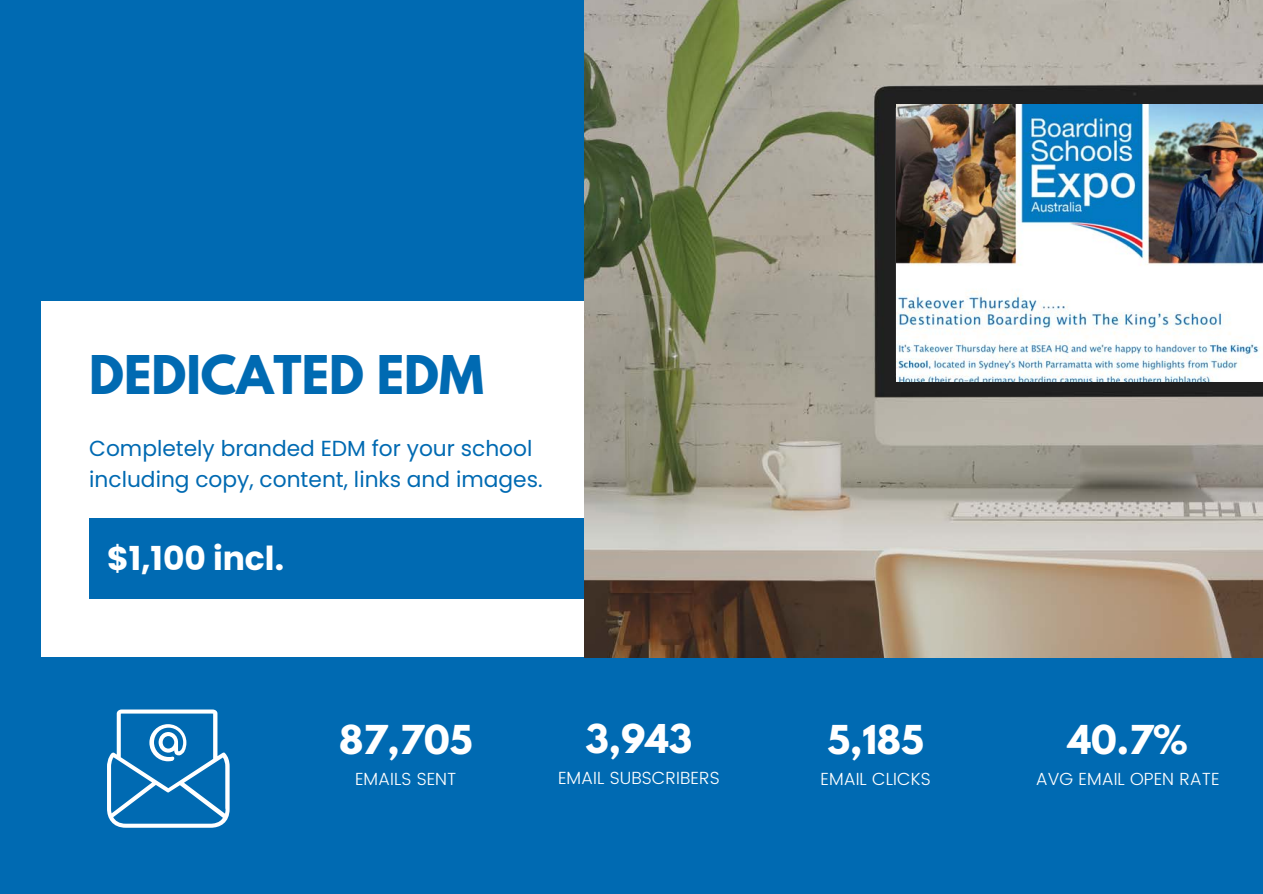
<style>
.page{position:relative;width:1263px;height:894px;background:#fff}
.page>*{position:absolute;margin:0;border:0;box-sizing:border-box;transform-origin:0 0}
.t1{font:700 47.25px "League Spartan";color:#006ab2}
.t2{font:700 35.25px "League Spartan";color:#fff}
.t3{font:700 35.1px "League Spartan";color:#fff}
.t4{font:700 33px "Poppins";color:#fff}
.t5{font:21.75px/30.3px "Poppins";color:#006ab2}
.t6{font:300 17.55px "Poppins";color:#fff}
</style>
<div class="page">
<div style="left:0;top:0;width:1263px;height:893px;background:#006ab2"></div>
<div style="left:41px;top:301px;width:1222px;height:356px;background:#fff"></div>
<div style="left:89px;top:518px;width:575px;height:81px;background:#006ab2"></div>
<svg style="left:107px;top:709px;width:123px;height:118px"></svg>
<img style="left:584px;top:0;width:679px;height:657px">
<img style="left:897px;top:104px;width:366px;height:277px">
<p class="t1" style="left:89px;top:351px;width:396px">DEDICATED EDM</p>
<p class="t5" style="left:89px;top:433px;width:455px">Completely branded EDM for your school including copy, content, links and images.</p>
<p class="t4" style="left:107px;top:534px;width:178px">$1,100 incl.</p>
<p class="t2" style="left:339px;top:722px;width:135px">87,705</p>
<p class="t6" style="left:355px;top:768px;width:103px">EMAILS SENT</p>
<p class="t3" style="left:585px;top:720px;width:108px">3,943</p>
<p class="t6" style="left:558px;top:767px;width:163px">EMAIL SUBSCRIBERS</p>
<p class="t2" style="left:827px;top:722px;width:98px">5,185</p>
<p class="t6" style="left:821px;top:768px;width:112px">EMAIL CLICKS</p>
<p class="t2" style="left:1068px;top:722px;width:122px">40.7%</p>
<p class="t6" style="left:1036px;top:768px;width:185px">AVG EMAIL OPEN RATE</p>
</div>
